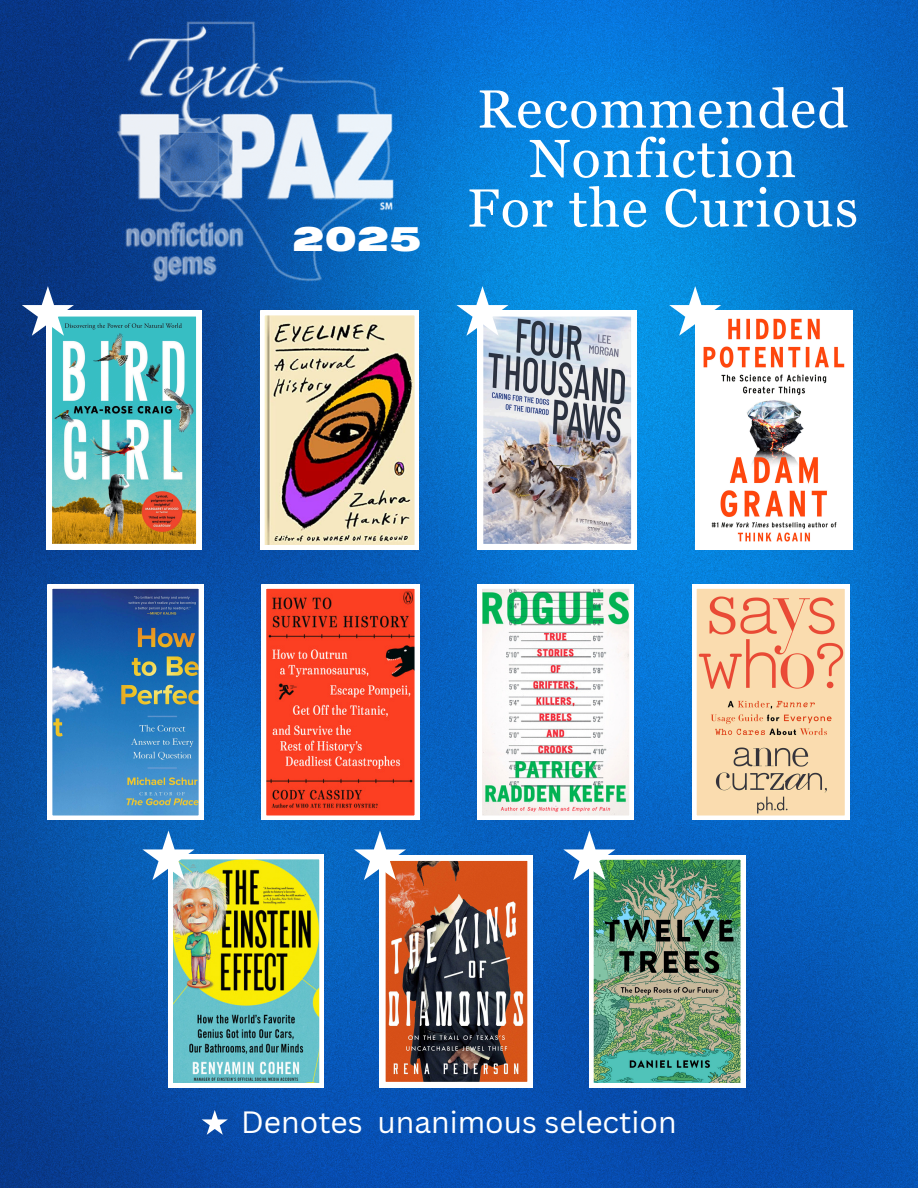
<style>
.page{position:relative;width:918px;height:1188px;background:#fff}
.page>*{position:absolute;margin:0;border:0;box-sizing:border-box;transform-origin:0 0}
.t1{font:53.7px/49.5px "Georgia Pro";letter-spacing:.025em;color:#fff;text-align:center}
.t2{font:700 33.9px "Horizon";color:#fff}
.t3{font:30px "Canva Sans";color:#fff}
</style>
<div class="page">
<img style="left:0;top:0;width:918px;height:1188px">
<svg style="left:260px;top:311px;width:159px;height:238px;background:#c1a591"></svg>
<svg style="left:262px;top:584px;width:157px;height:235px;background:#ed553d"></svg>
<svg style="left:48px;top:584px;width:155px;height:235px;background:#5188b6"></svg>
<svg style="left:692px;top:584px;width:157px;height:235px;background:#f2cda7"></svg>
<svg style="left:478px;top:584px;width:156px;height:235px"></svg>
<img style="left:85px;top:14px;width:343px;height:291px">
<svg style="left:22px;top:286px;width:180px;height:263px"></svg>
<img style="left:456px;top:286px;width:180px;height:263px">
<svg style="left:669px;top:286px;width:184px;height:263px"></svg>
<img style="left:142px;top:830px;width:182px;height:257px">
<svg style="left:354px;top:830px;width:179px;height:257px"></svg>
<img style="left:563px;top:830px;width:182px;height:257px">
<svg style="left:202px;top:1110px;width:26px;height:25px"></svg>
<p class="t2" style="left:293px;top:223px;width:130px">2025</p>
<p class="t1" style="left:467px;top:84px;width:392px">Recommended<br>Nonfiction<br>For the Curious</p>
<h1 class="t3" style="left:241px;top:1101px;width:437px">Denotes unanimous selection</h1>
</div>
